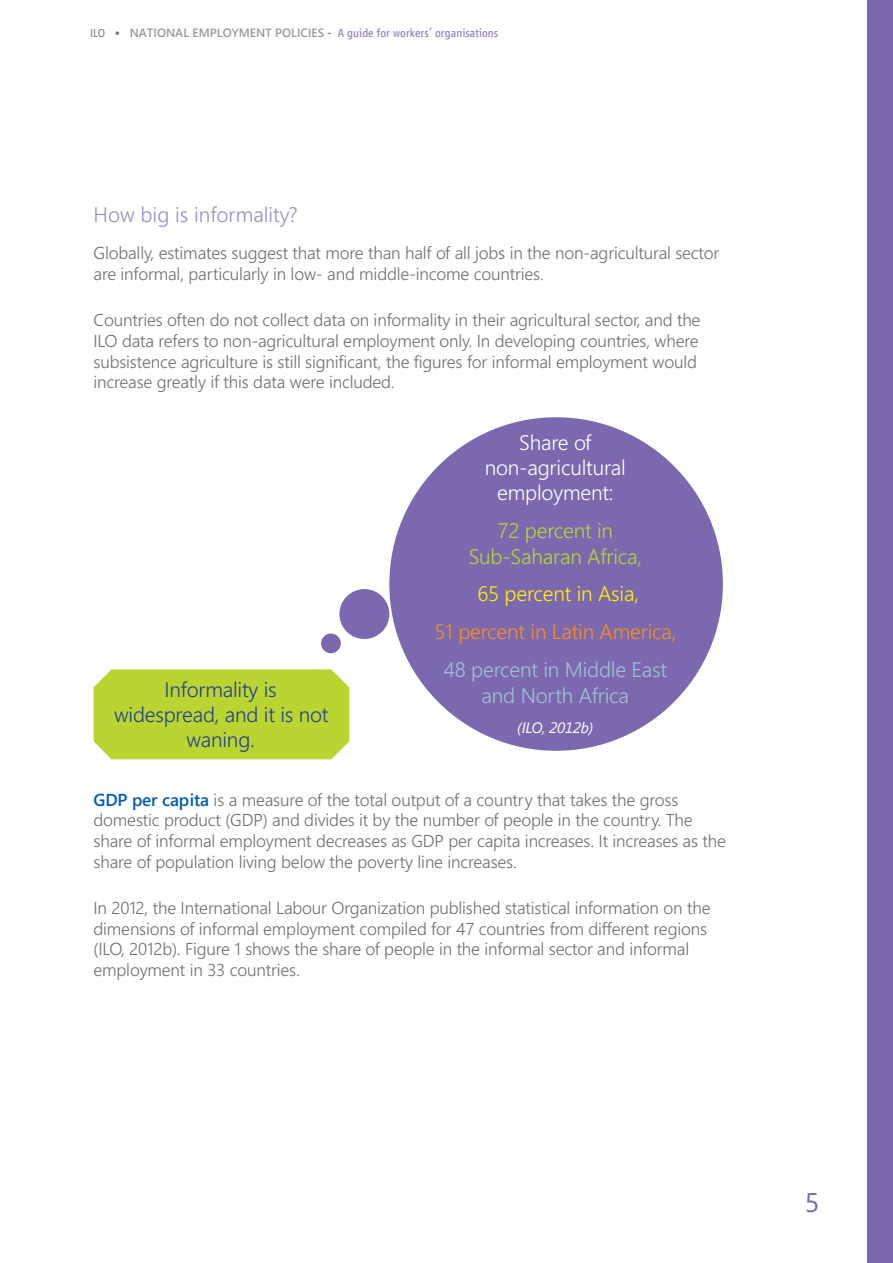
<style>
.page{position:relative;width:893px;height:1263px;background:#fff}
.page>*{position:absolute;margin:0;border:0;box-sizing:border-box;transform-origin:0 0}
.t1{font:27px "Segoe WP";color:#7c68ae}
.t2{font:300 21px/25.2px "Segoe WP";letter-spacing:-.01em;color:#25408f;text-align:center}
.t3{font:300 21px/25.2px "Segoe WP";letter-spacing:-.01em;color:#a1c0d6;text-align:center}
.t4{font:300 21px/25.2px "Segoe WP";letter-spacing:-.01em;color:#fff;text-align:center}
.t5{font:300 21px/25.2px "Segoe WP";letter-spacing:-.01em;color:#bad532;text-align:center}
.t6{font:300 21px "Segoe WP";letter-spacing:-.01em;color:#f78f1e}
.t7{font:300 21px "Segoe WP";color:#9b8bc2}
.t8{font:300 21px "Segoe WP";letter-spacing:-.01em;color:#fff200}
.t9{font:300 17.25px/20.7px "Segoe WP";letter-spacing:-.01em;color:#6d6e71}
.t10{font:italic 15px "Segoe UI";letter-spacing:-.01em;color:#fff}
.t11{font:12px "Vialog LT Com";color:#907ebb}
.s1{font-weight:300;color:#797a7d}
.s2{font-family:"Conduit ITC";color:#797a7d}
.s3{font-family:"Segoe WP";font-weight:600;color:#97999c}
.s4{font-weight:500;color:#797a7d}
.s5{font-weight:600;color:#005cab}
</style>
<div class="page">
<div style="left:867px;top:0;width:26px;height:1263px;background:#7c68ae"></div>
<div style="left:389px;top:417px;width:334px;height:334px;background:#7c68ae;border-radius:50%"></div>
<div style="left:94px;top:669px;width:255px;height:90px;background:#bad532"></div>
<div style="left:321px;top:633px;width:20px;height:20px;background:#7c68ae;border-radius:50%"></div>
<div style="left:339px;top:589px;width:50px;height:50px;background:#7c68ae;border-radius:50%"></div>
<p class="t11" style="left:90px;top:26px;width:410px"><span class="s1">ILO</span> <span class="s2">•</span> <span class="s3">NATIONAL EMPLOYMENT POLICIES</span> <span class="s4">-</span> A guide for workers’ organisations</p>
<p class="t7" style="left:94px;top:200px;width:206px">How big is informality?</p>
<p class="t9" style="left:94px;top:242px;width:627px">Globally, estimates suggest that more than half of all jobs in the non-agricultural sector are informal, particularly in low- and middle-income countries.</p>
<p class="t9" style="left:94px;top:309px;width:608px">Countries often do not collect data on informality in their agricultural sector, and the ILO data refers to non-agricultural employment only. In developing countries, where subsistence agriculture is still significant, the figures for informal employment would increase greatly if this data were included.</p>
<p class="t2" style="left:114px;top:676px;width:216px">Informality is widespread, and it is not waning.</p>
<p class="t4" style="left:485px;top:429px;width:143px">Share of non-agricultural employment:</p>
<p class="t5" style="left:469px;top:517px;width:175px">72 percent in<br>Sub-Saharan Africa,</p>
<p class="t8" style="left:477px;top:580px;width:163px">65 percent in Asia,</p>
<p class="t6" style="left:434px;top:618px;width:244px">51 percent in Latin America,</p>
<p class="t3" style="left:444px;top:656px;width:225px">48 percent in Middle East and North Africa</p>
<p class="t10" style="left:517px;top:718px;width:78px">(ILO, 2012b)</p>
<p class="t9" style="left:94px;top:788px;width:634px"><span class="s5">GDP per capita</span> is a measure of the total output of a country that takes the gross domestic product (GDP) and divides it by the number of people in the country. The share of informal employment decreases as GDP per capita increases. It increases as the share of population living below the poverty line increases.</p>
<p class="t9" style="left:94px;top:896px;width:618px">In 2012, the International Labour Organization published statistical information on the dimensions of informal employment compiled for 47 countries from different regions (ILO, 2012b). Figure 1 shows the share of people in the informal sector and informal employment in 33 countries.</p>
<h1 class="t1" style="left:805px;top:1183px;width:16px">5</h1>
</div>
